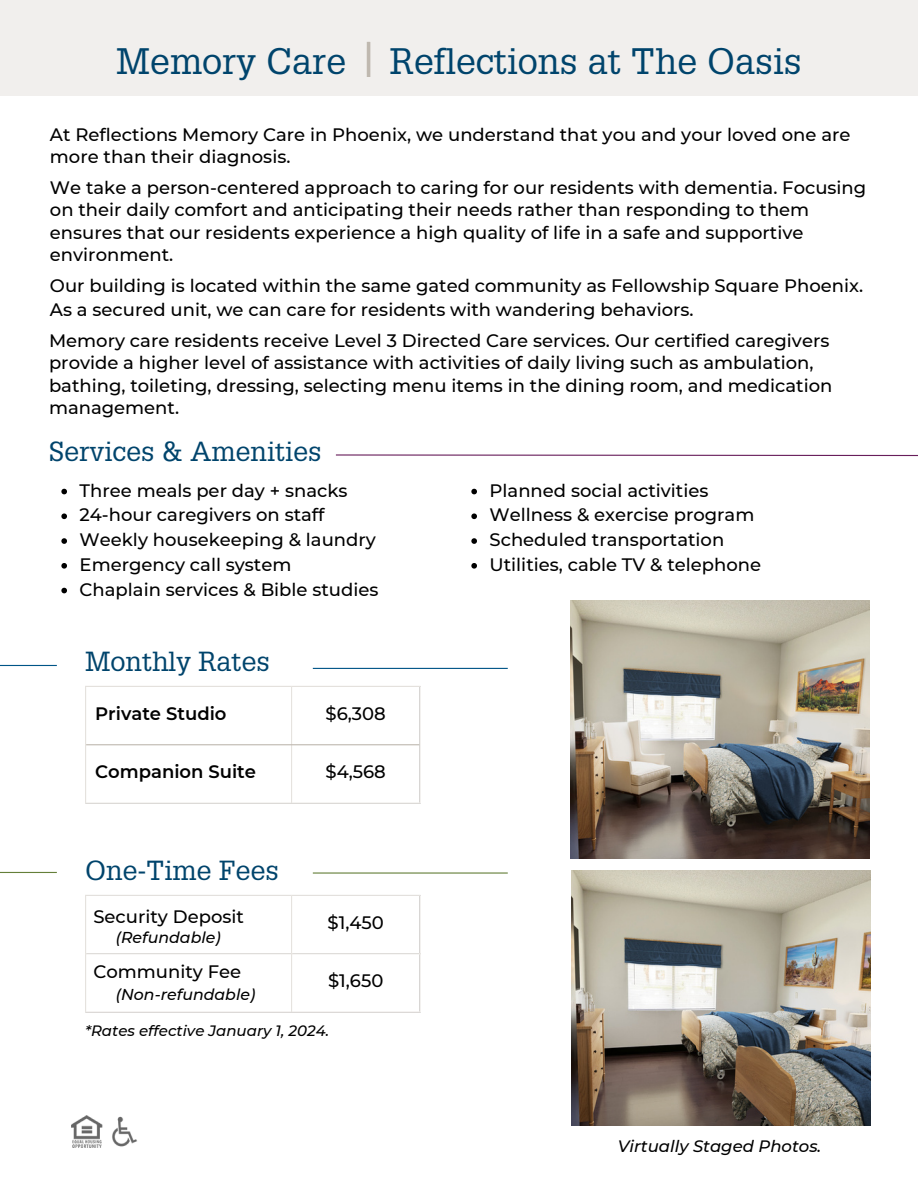
<style>
.page{position:relative;width:918px;height:1188px;background:#fff}
.page>*{position:absolute;margin:0;border:0;box-sizing:border-box;transform-origin:0 0}
.t1{font:36px "Glypha LT Std";color:#00446c}
.t2{font:27px "Glypha LT Std";color:#00446c}
.t3{font:500 18px/22.5px "Montserrat";color:#000}
.t4{font:600 18px "Montserrat";color:#000}
.t5{font:italic 500 16.5px "Montserrat";color:#000}
.t6{font:italic 500 15.75px "Montserrat";color:#000}
.t7{font:italic 500 15px "Montserrat";color:#000}
.s1{font-size:48px;color:#bfb8af}
.s2{color:#eeece9}
</style>
<div class="page">
<div style="left:0;top:0;width:918px;height:96px;background:#eeece9"></div>
<hr style="left:313px;top:668px;width:195px;height:1px;background:#005587">
<hr style="left:85px;top:687px;width:1px;height:116px;background:#e7e4e0">
<hr style="left:291px;top:687px;width:1px;height:116px;background:#e7e4e0">
<hr style="left:419px;top:687px;width:1px;height:116px;background:#e7e4e0">
<hr style="left:85px;top:686px;width:335px;height:1px;background:#e7e4e0">
<hr style="left:85px;top:803px;width:335px;height:1px;background:#e7e4e0">
<hr style="left:86px;top:744px;width:333px;height:1px;background:#bfb8af">
<hr style="left:85px;top:896px;width:1px;height:116px;background:#e7e4e0">
<hr style="left:291px;top:896px;width:1px;height:116px;background:#e7e4e0">
<hr style="left:419px;top:896px;width:1px;height:116px;background:#e7e4e0">
<hr style="left:85px;top:895px;width:335px;height:1px;background:#e7e4e0">
<hr style="left:85px;top:953px;width:335px;height:1px;background:#e7e4e0">
<hr style="left:85px;top:1012px;width:335px;height:1px;background:#e7e4e0">
<hr style="left:313px;top:872px;width:195px;height:2px;background:#647f39">
<hr style="left:0;top:872px;width:57px;height:1px;background:#647f39">
<hr style="left:0;top:665px;width:57px;height:1px;background:#005587">
<svg style="left:335px;top:454px;width:583px;height:3px"></svg>
<img style="left:570px;top:601px;width:299px;height:257px">
<img style="left:572px;top:870px;width:298px;height:256px">
<img style="left:71px;top:1116px;width:66px;height:31px">
<svg style="left:61px;top:489px;width:6px;height:5px"></svg>
<svg style="left:61px;top:513px;width:6px;height:6px"></svg>
<svg style="left:61px;top:538px;width:6px;height:6px"></svg>
<svg style="left:61px;top:563px;width:6px;height:6px"></svg>
<svg style="left:61px;top:588px;width:6px;height:5px"></svg>
<svg style="left:471px;top:489px;width:6px;height:5px"></svg>
<svg style="left:471px;top:513px;width:6px;height:6px"></svg>
<svg style="left:471px;top:538px;width:6px;height:6px"></svg>
<svg style="left:471px;top:563px;width:6px;height:6px"></svg>
<p class="t1" style="left:116px;top:49px;width:687px">Memory Care <span class="s1">|</span><span class="s2">|</span> Reflections at The Oasis</p>
<p class="t3" style="left:50px;top:123px;width:802px">At Reflections Memory Care in Phoenix, we understand that you and your loved one are more than their diagnosis.</p>
<p class="t3" style="left:50px;top:176px;width:818px">We take a person-centered approach to caring for our residents with dementia. Focusing on their daily comfort and anticipating their needs rather than responding to them ensures that our residents experience a high quality of life in a safe and supportive environment.</p>
<h2 class="t3" style="left:50px;top:273px;width:815px;line-height:24.8px">Our building is located within the same gated community as Fellowship Square Phoenix.<br>As a secured unit, we can care for residents with wandering behaviors.</h2>
<p class="t3" style="left:49px;top:329px;width:785px">Memory care residents receive Level 3 Directed Care services. Our certified caregivers provide a higher level of assistance with activities of daily living such as ambulation, bathing, toileting, dressing, selecting menu items in the dining room, and medication management.</p>
<h2 class="t2" style="left:49px;top:441px;width:274px">Services &amp; Amenities</h2>
<p class="t3" style="left:80px;top:479px;width:269px">Three meals per day + snacks</p>
<p class="t3" style="left:80px;top:504px;width:247px">24-hour caregivers on staff</p>
<h3 class="t3" style="left:80px;top:528px;width:298px">Weekly housekeeping &amp; laundry</h3>
<p class="t3" style="left:80px;top:553px;width:213px">Emergency call system</p>
<h3 class="t3" style="left:80px;top:578px;width:300px">Chaplain services &amp; Bible studies</h3>
<p class="t2" style="left:85px;top:652px;width:187px">Monthly Rates</p>
<p class="t4" style="left:95px;top:702px;width:133px">Private Studio</p>
<h1 class="t3" style="left:326px;top:702px;width:62px">$6,308</h1>
<h3 class="t4" style="left:95px;top:761px;width:162px">Companion Suite</h3>
<h3 class="t3" style="left:326px;top:760px;width:62px">$4,568</h3>
<p class="t2" style="left:85px;top:860px;width:196px">One-Time Fees</p>
<p class="t3" style="left:93px;top:905px;width:152px">Security Deposit</p>
<h2 class="t3" style="left:93px;top:961px;width:149px">Community Fee</h2>
<p class="t6" style="left:116px;top:928px;width:106px">(Refundable)</p>
<p class="t6" style="left:116px;top:985px;width:141px">(Non-refundable)</p>
<h3 class="t3" style="left:328px;top:911px;width:58px">$1,450</h3>
<h3 class="t3" style="left:328px;top:969px;width:57px">$1,650</h3>
<p class="t7" style="left:85px;top:1021px;width:246px">*Rates effective January 1, 2024.</p>
<p class="t3" style="left:490px;top:479px;width:220px">Planned social activities</p>
<p class="t3" style="left:490px;top:504px;width:266px">Wellness &amp; exercise program</p>
<p class="t3" style="left:490px;top:528px;width:236px">Scheduled transportation</p>
<p class="t3" style="left:490px;top:553px;width:273px">Utilities, cable TV &amp; telephone</p>
<h3 class="t5" style="left:618px;top:1136px;width:205px">Virtually Staged Photos.</h3>
</div>
